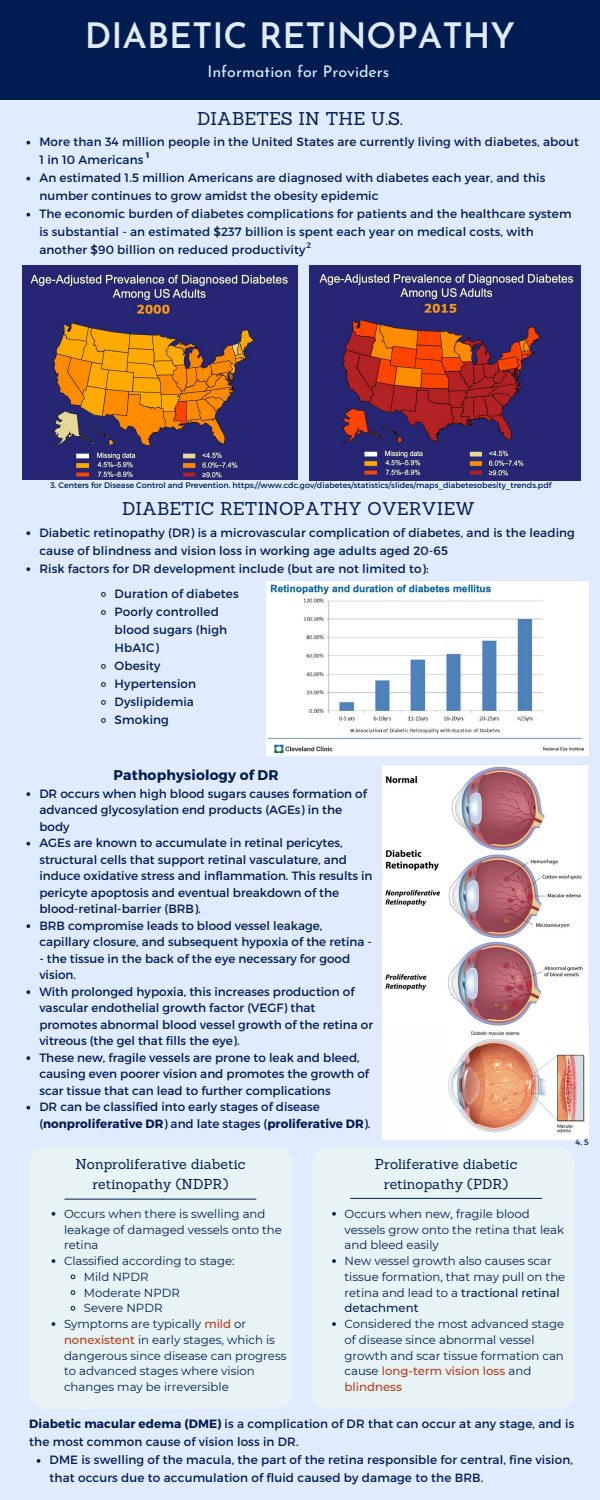
<style>
.page{position:relative;width:600px;height:1500px;background:#e1ebff}
.page>*{position:absolute;margin:0;border:0;box-sizing:border-box;transform-origin:0 0}
.t1{font:600 35px "Josefin Sans";color:#e1ebff}
.t2{font:18px "Sanchez";color:#011c50}
.t3{font:16px "Josefin Sans";color:#e1ebff}
.t4{font:14px/19.5px "Sanchez";color:#011c50;text-align:center}
.t5{font:700 14px "Montserrat";letter-spacing:.01em;color:#011c50}
.t6{font:12px/16.5px "Montserrat";letter-spacing:.01em;color:#011c50}
.t7{font:11.7px/15.8px "Montserrat";color:#011c50}
.t8{font:8px "Montserrat";color:#011c50}
.t9{font:700 8px "Montserrat";color:#011c50}
.s1{font-weight:700}
.s2{font-weight:500;color:#b93817}
.s3{font-weight:500}
</style>
<div class="page">
<div style="left:0;top:0;width:600px;height:100px;background:#011c50"></div>
<img style="left:23px;top:266px;width:275px;height:214px">
<img style="left:309px;top:266px;width:272px;height:214px">
<svg style="left:26px;top:531px;width:4px;height:4px"></svg>
<svg style="left:26px;top:567px;width:4px;height:4px"></svg>
<img style="left:266px;top:582px;width:322px;height:174px">
<svg style="left:26px;top:141px;width:4px;height:4px"></svg>
<svg style="left:26px;top:177px;width:4px;height:4px"></svg>
<svg style="left:26px;top:213px;width:4px;height:4px"></svg>
<svg style="left:101px;top:592px;width:5px;height:5px"></svg>
<svg style="left:101px;top:610px;width:5px;height:5px"></svg>
<svg style="left:101px;top:664px;width:5px;height:5px"></svg>
<svg style="left:101px;top:682px;width:5px;height:5px"></svg>
<svg style="left:101px;top:700px;width:5px;height:5px"></svg>
<svg style="left:101px;top:718px;width:5px;height:5px"></svg>
<img style="left:382px;top:766px;width:207px;height:260px">
<svg style="left:26px;top:792px;width:4px;height:4px"></svg>
<svg style="left:26px;top:842px;width:4px;height:4px"></svg>
<svg style="left:26px;top:924px;width:4px;height:4px"></svg>
<svg style="left:26px;top:990px;width:4px;height:4px"></svg>
<svg style="left:26px;top:1056px;width:4px;height:4px"></svg>
<svg style="left:26px;top:1106px;width:4px;height:4px"></svg>
<div style="left:382px;top:1026px;width:207px;height:113px;background:#fdfdfc"></div>
<img style="left:448px;top:1031px;width:137px;height:102px">
<div style="left:29px;top:1147px;width:263px;height:262px;background:#e7f3f5;border-radius:16px"></div>
<div style="left:312px;top:1147px;width:263px;height:262px;background:#e7f3f5;border-radius:16px"></div>
<svg style="left:332px;top:1212px;width:4px;height:4px"></svg>
<svg style="left:332px;top:1259px;width:4px;height:4px"></svg>
<svg style="left:332px;top:1322px;width:4px;height:4px"></svg>
<svg style="left:52px;top:1212px;width:3px;height:4px"></svg>
<svg style="left:52px;top:1259px;width:3px;height:4px"></svg>
<svg style="left:70px;top:1274px;width:6px;height:6px"></svg>
<svg style="left:70px;top:1290px;width:6px;height:5px"></svg>
<svg style="left:70px;top:1306px;width:6px;height:5px"></svg>
<svg style="left:52px;top:1322px;width:3px;height:4px"></svg>
<hr style="left:350px;top:1198px;width:192px;height:1px;background:#011c50">
<hr style="left:65px;top:1199px;width:191px;height:1px;background:#011c50">
<svg style="left:37px;top:1459px;width:3px;height:4px"></svg>
<p class="t1" style="left:85px;top:22px;width:432px">DIABETIC RETINOPATHY</p>
<p class="t3" style="left:208px;top:65px;width:184px">Information for Providers</p>
<p class="t2" style="left:197px;top:107px;width:207px">DIABETES IN THE U.S.</p>
<p class="t6" style="left:39px;top:132px;width:541px;line-height:18px">More than 34 million people in the United States are currently living with diabetes, about<br>1 in 10 Americans</p>
<p class="t6" style="left:39px;top:168px;width:508px;line-height:18px">An estimated 1.5 million Americans are diagnosed with diabetes each year, and this number continues to grow amidst the obesity epidemic</p>
<p class="t6" style="left:39px;top:204px;width:534px;line-height:18px">The economic burden of diabetes complications for patients and the healthcare system is substantial - an estimated $237 billion is spent each year on medical costs, with another $90 billion on reduced productivity</p>
<p class="t9" style="left:146px;top:150px;width:5px">1</p>
<p class="t8" style="left:306px;top:240px;width:6px">2</p>
<p class="t8" style="left:50px;top:480px;width:503px">3. Centers for Disease Control and Prevention. https://www.cdc.gov/diabetes/statistics/slides/maps_diabetesobesity_trends.pdf</p>
<p class="t2" style="left:122px;top:497px;width:354px">DIABETIC RETINOPATHY OVERVIEW</p>
<p class="t6" style="left:39px;top:523px;width:537px;line-height:18px">Diabetic retinopathy (DR) is a microvascular complication of diabetes, and is the leading cause of blindness and vision loss in working age adults aged 20-65</p>
<p class="t6" style="left:39px;top:559px;width:391px">Risk factors for DR development include (but are not limited to):</p>
<p class="t6" style="left:115px;top:585px;width:126px">Duration of diabetes</p>
<p class="t6" style="left:115px;top:602px;width:114px;line-height:18px">Poorly controlled blood sugars (high<br>HbA1C)</p>
<p class="t6" style="left:115px;top:657px;width:47px">Obesity</p>
<p class="t6" style="left:115px;top:675px;width:83px">Hypertension</p>
<p class="t6" style="left:115px;top:693px;width:81px">Dyslipidemia</p>
<p class="t6" style="left:115px;top:711px;width:56px">Smoking</p>
<p class="t5" style="left:114px;top:766px;width:167px">Pathophysiology of DR</p>
<p class="t6" style="left:39px;top:784px;width:329px">DR occurs when high blood sugars causes formation of advanced glycosylation end products (AGEs) in the body</p>
<p class="t6" style="left:39px;top:834px;width:335px">AGEs are known to accumulate in retinal pericytes, structural cells that support retinal vasculature, and induce oxidative stress and inflammation. This results in pericyte apoptosis and eventual breakdown of the blood-retinal-barrier (BRB).</p>
<p class="t6" style="left:39px;top:916px;width:334px">BRB compromise leads to blood vessel leakage, capillary closure, and subsequent hypoxia of the retina -</p>
<p class="t6" style="left:39px;top:949px;width:312px">- the tissue in the back of the eye necessary for good vision.</p>
<p class="t6" style="left:39px;top:982px;width:335px">With prolonged hypoxia, this increases production of vascular endothelial growth factor (VEGF) that promotes abnormal blood vessel growth of the retina or vitreous (the gel that fills the eye).</p>
<p class="t6" style="left:39px;top:1048px;width:331px">These new, fragile vessels are prone to leak and bleed, causing even poorer vision and promotes the growth of scar tissue that can lead to further complications</p>
<p class="t6" style="left:39px;top:1098px;width:333px">DR can be classified into early stages of disease (<span class="s1">nonproliferative DR</span>) and late stages (<span class="s1">proliferative DR</span>).</p>
<p class="t4" style="left:75px;top:1154px;width:171px">Nonproliferative diabetic retinopathy (NDPR)</p>
<p class="t7" style="left:64px;top:1206px;width:219px">Occurs when there is swelling and leakage of damaged vessels onto the retina</p>
<p class="t7" style="left:64px;top:1253px;width:172px">Classified according to stage:</p>
<p class="t7" style="left:84px;top:1269px;width:66px">Mild NPDR</p>
<p class="t7" style="left:84px;top:1285px;width:98px">Moderate NPDR</p>
<p class="t7" style="left:84px;top:1300px;width:80px">Severe NPDR</p>
<p class="t7" style="left:64px;top:1316px;width:224px">Symptoms are typically <span class="s2">mild</span> or <span class="s2">nonexistent</span> in early stages, which is dangerous since disease can progress to advanced stages where vision changes may be irreversible</p>
<p class="t4" style="left:375px;top:1154px;width:144px">Proliferative diabetic retinopathy (PDR)</p>
<p class="t7" style="left:345px;top:1206px;width:221px">Occurs when new, fragile blood vessels grow onto the retina that leak and bleed easily</p>
<p class="t7" style="left:345px;top:1253px;width:222px">New vessel growth also causes scar tissue formation, that may pull on the retina and lead to a <span class="s3">tractional retinal detachment</span></p>
<p class="t7" style="left:345px;top:1316px;width:221px">Considered the most advanced stage of disease since abnormal vessel growth and scar tissue formation can cause <span class="s2">long-term vision loss</span> and <span class="s2">blindness</span></p>
<p class="t8" style="left:576px;top:1137px;width:15px">4, 5</p>
<p class="t6" style="left:29px;top:1414px;width:547px;line-height:18px"><span class="s1">Diabetic macular edema (DME)</span> is a complication of DR that can occur at any stage, and is the most common cause of vision loss in DR.</p>
<p class="t6" style="left:50px;top:1450px;width:525px;line-height:18px">DME is swelling of the macula, the part of the retina responsible for central, fine vision, that occurs due to accumulation of fluid caused by damage to the BRB.</p>
</div>
